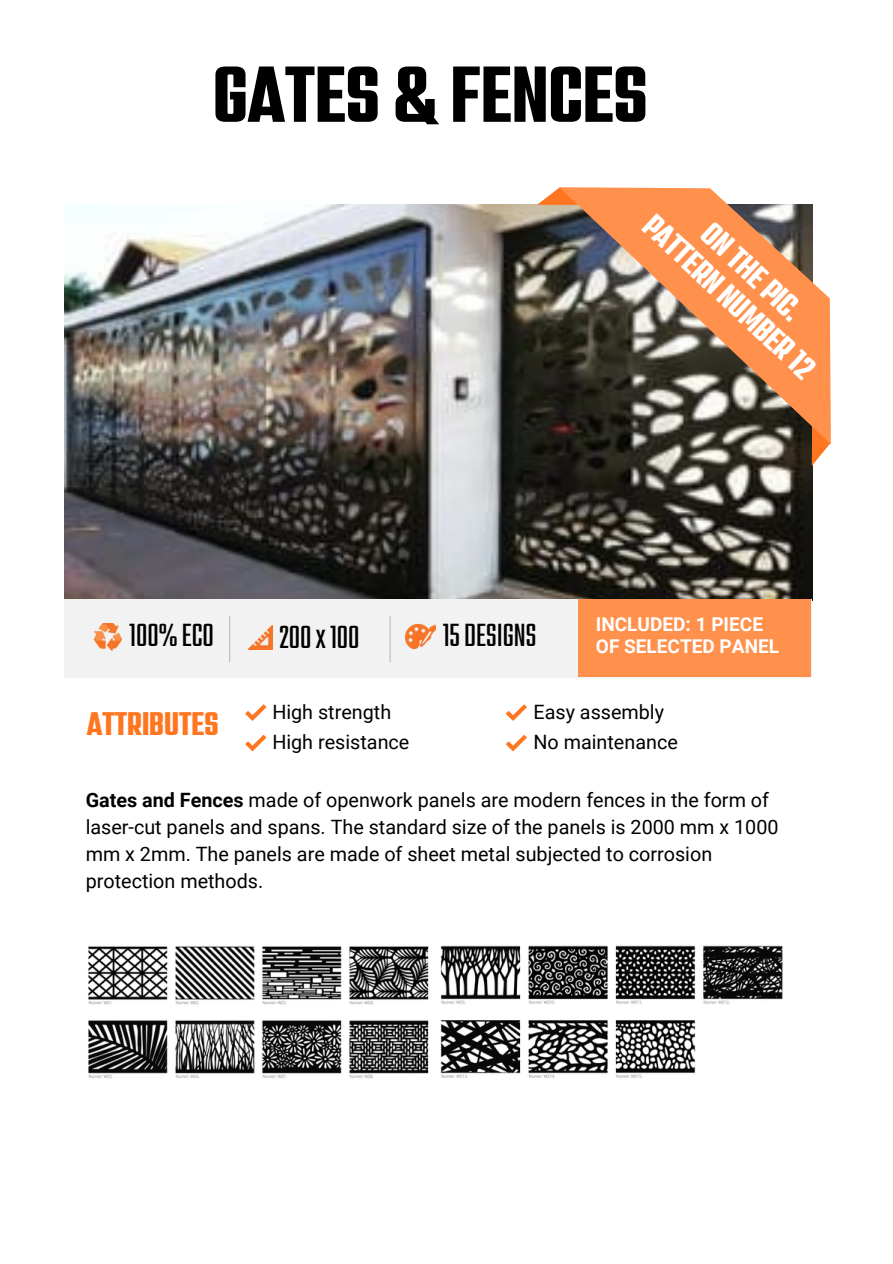
<style>
.page{position:relative;width:893px;height:1264px;background:#fff}
.page>*{position:absolute;margin:0;border:0;box-sizing:border-box;transform-origin:0 0}
.t1{font:69px "Kief Tek Bold Tall";color:#000}
.t2{font:28.65px "Kief Tek Bold Tall";color:#ff7621}
.t3{font:28.5px/33.8px "Kief Tek Bold Tall";color:#fff;text-align:center}
.t4{font:28.5px "Kief Tek Medium Tall";color:#000}
.t5{font:19.8px/27px "Roboto";color:#000}
.t6{font:700 19.05px/22.5px "Roboto";color:#fff}
.s1{font-weight:700}
</style>
<div class="page">
<img style="left:64px;top:204px;width:748px;height:395px">
<svg style="left:811px;top:444px;width:19px;height:21px"></svg>
<svg style="left:537px;top:188px;width:22px;height:17px"></svg>
<svg style="left:559px;top:187px;width:271px;height:257px;background:#a77a5b"></svg>
<div style="left:64px;top:599px;width:748px;height:78px;background:#f2f2f2"></div>
<div style="left:578px;top:599px;width:233px;height:77px;background:#ff914d"></div>
<svg style="left:245px;top:704px;width:21px;height:17px"></svg>
<svg style="left:245px;top:734px;width:21px;height:17px"></svg>
<svg style="left:505px;top:704px;width:22px;height:17px"></svg>
<svg style="left:505px;top:734px;width:22px;height:17px"></svg>
<hr style="left:229px;top:616px;width:1px;height:46px;background:#bbb">
<hr style="left:389px;top:616px;width:1px;height:46px;background:#bbb">
<img style="left:249px;top:625px;width:23px;height:24px">
<img style="left:405px;top:623px;width:30px;height:27px">
<img style="left:95px;top:624px;width:26px;height:27px">
<img style="left:88px;top:946px;width:341px;height:133px">
<img style="left:440px;top:945px;width:343px;height:133px">
<h1 class="t1" style="left:213px;top:70px;width:436px">GATES &amp; FENCES</h1>
<h3 class="t3" style="left:679px;top:187px;width:224px;rotate:43deg">ON THE PIC.<br>PATTERN NUMBER 12</h3>
<h3 class="t4" style="left:129px;top:624px;width:86px">100%ECO</h3>
<h3 class="t4" style="left:279px;top:627px;width:82px">200x100</h3>
<h3 class="t4" style="left:443px;top:624px;width:95px">15 DESIGNS</h3>
<p class="t6" style="left:596px;top:613px;width:185px">INCLUDED: 1 PIECE<br>OF SELECTED PANEL</p>
<h2 class="t2" style="left:87px;top:713px;width:133px">ATTRIBUTES</h2>
<p class="t5" style="left:272px;top:697px;width:138px;line-height:30px">High strength<br>High resistance</p>
<p class="t5" style="left:533px;top:697px;width:146px;line-height:30px">Easy assembly<br>No maintenance</p>
<p class="t5" style="left:86px;top:786px;width:694px"><span class="s1">Gates and Fences</span> made of openwork panels are modern fences in the form of laser-cut panels and spans. The standard size of the panels is 2000 mm x 1000 mm x 2mm. The panels are made of sheet metal subjected to corrosion protection methods.</p>
</div>
